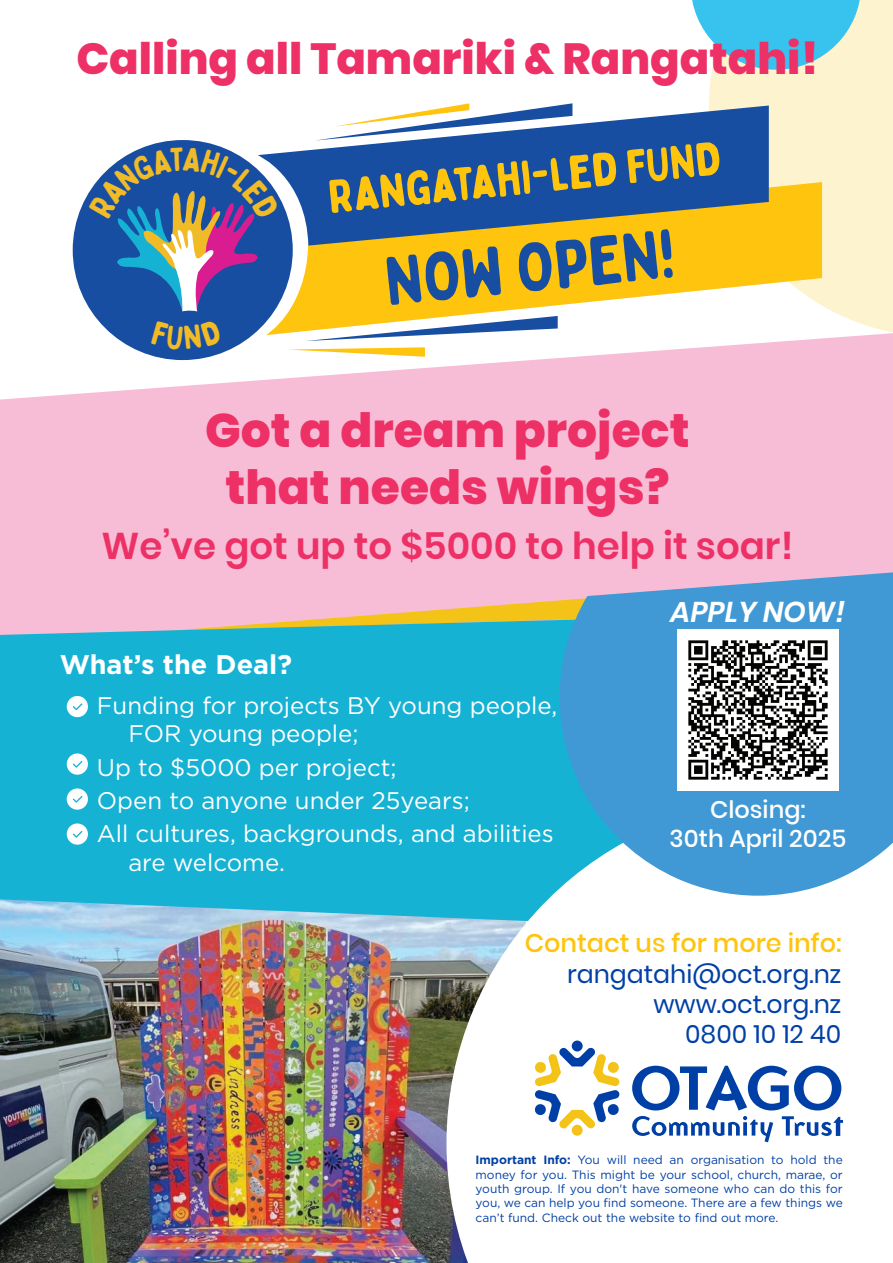
<style>
.page{position:relative;width:893px;height:1263px;background:#fff}
.page>*{position:absolute;margin:0;border:0;box-sizing:border-box;transform-origin:0 0}
.t1{font:68.1px "Bobby Jones Soft";color:#184ea1}
.t2{font:800 47.25px/56.6px "Poppins";color:#ed3065;text-align:center}
.t3{font:46.8px "Bobby Jones Soft";color:#fec40e}
.t4{font:800 43.5px "Poppins";color:#ed3065}
.t5{font:600 37.2px "Poppins";color:#ed3065}
.t6{font:italic 600 28.65px "Poppins";color:#fff}
.t7{font:700 27px "Gotham";color:#fff}
.t8{font:500 25.5px "Poppins";color:#fec40e}
.t9{font:25.2px/30.2px "Poppins";color:#0040a6;text-align:right}
.t10{font:24px/33.3px "Gotham";color:#fff}
.t11{font:500 24px/28.8px "Poppins";color:#fff;text-align:center}
.t12{font:12px/14.4px "Gotham";color:#0040a6;text-align:justify}
.s1{font-weight:700}
</style>
<div class="page">
<img style="left:0;top:0;width:893px;height:1263px">
<svg style="left:446px;top:800px;width:447px;height:463px"></svg>
<div style="left:572px;top:1040px;width:11px;height:11px;background:#0040a6;border-radius:50%"></div>
<div style="left:572px;top:1125px;width:11px;height:11px;background:#f3c317;border-radius:50%"></div>
<svg style="left:534px;top:1047px;width:86px;height:82px"></svg>
<svg style="left:632px;top:1066px;width:209px;height:44px"></svg>
<svg style="left:782px;top:1116px;width:61px;height:20px"></svg>
<svg style="left:632px;top:1116px;width:141px;height:26px"></svg>
<svg style="left:560px;top:571px;width:333px;height:325px;background:#5aa5d7"></svg>
<img style="left:677px;top:630px;width:161px;height:161px">
<svg style="left:89px;top:147px;width:191px;height:164px;background:#4b6ba6"></svg>
<div style="left:151px;top:320px;width:71px;height:30px;background:#184ea1"></div>
<h3 class="t4" style="left:76px;top:34px;width:743px">Calling all Tamariki &amp; Rangatahi!</h3>
<h3 class="t3" style="left:326px;top:169px;width:395px;rotate:-6deg">Rangatahi-led FUND</h3>
<h1 class="t1" style="left:381px;top:241px;width:291px;rotate:-6deg">NOW OPEN!</h1>
<h2 class="t2" style="left:205px;top:402px;width:486px">Got a dream project that needs wings?</h2>
<h3 class="t5" style="left:101px;top:525px;width:693px">We’ve got up to $5000 to help it soar!</h3>
<h3 class="t7" style="left:60px;top:646px;width:234px">What’s the Deal?</h3>
<h3 class="t10" style="left:128px;top:690px;width:431px;line-height:28.8px;text-indent:-31px">Funding for projects BY young people,<br>FOR young people;</h3>
<h3 class="t10" style="left:97px;top:750px;width:458px">Up to $5000 per project;<br>Open to anyone under 25years;<br>All cultures, backgrounds, and abilities</h3>
<h3 class="t10" style="left:128px;top:845px;width:158px">are welcome.</h3>
<h3 class="t6" style="left:670px;top:595px;width:176px">APPLY NOW!</h3>
<h3 class="t11" style="left:670px;top:795px;width:178px">Closing:<br>30th April 2025</h3>
<h3 class="t8" style="left:525px;top:928px;width:318px">Contact us for more info:</h3>
<h3 class="t9" style="left:567px;top:959px;width:275px">rangatahi@oct.org.nz www.oct.org.nz<br>0800 10 12 40</h3>
<p class="t12" style="left:476px;top:1152px;width:369px"><span class="s1">Important Info:</span> You will need an organisation to hold the money for you. This might be your school, church, marae, or youth group. If you don't have someone who can do this for you, we can help you find someone. There are a few things we can’t fund. Check out the website to find out more.</p>
</div>
